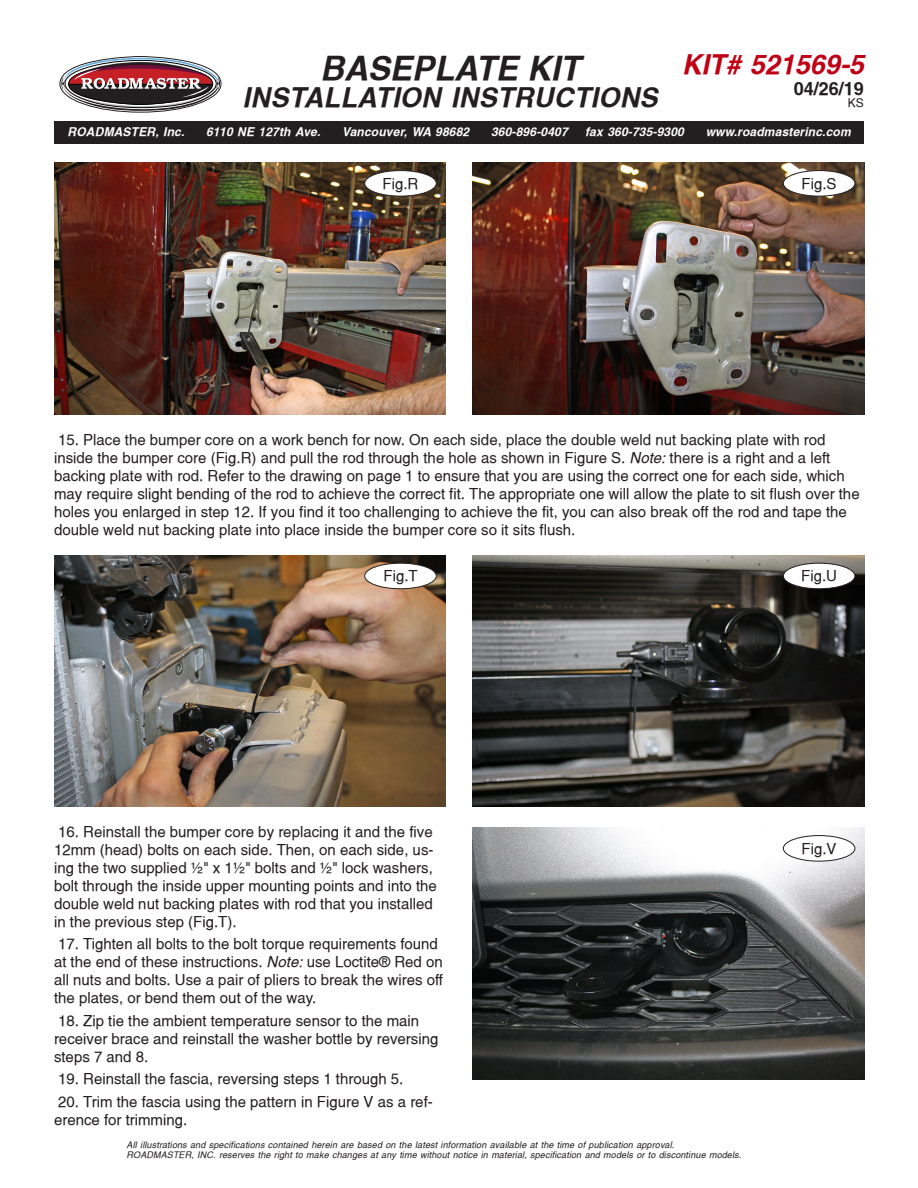
<style>
.page{position:relative;width:918px;height:1188px;background:#fff}
.page>*{position:absolute;margin:0;border:0;box-sizing:border-box;transform-origin:0 0}
.t1{font:italic 700 33px "Switzerland";color:#231f20}
.t2{font:italic 700 27px "Switzerland";letter-spacing:.015em;color:#231f20}
.t3{font:italic 700 27px "Switzerland";color:#bf0015}
.t4{font:700 18px "Switzerland";color:#231f20}
.Helv_10pt{font:15px/18px "Switzerland";color:#231f20}
.t5{font:italic 700 12px "Switzerland";letter-spacing:.015em;color:#fff}
.t6{font:12px "Switzerland";color:#231f20}
.Helv_10pt-2{font:italic 9px/10.5px "Switzerland";letter-spacing:.015em;color:#231f20}
.s1{font-style:italic}
</style>
<div class="page">
<div style="left:54px;top:122px;width:810px;height:22px;background:#231f20"></div>
<svg style="left:59px;top:56px;width:163px;height:57px"></svg>
<img style="left:54px;top:162px;width:392px;height:252px">
<div style="left:365px;top:171px;width:71px;height:25px;background:#fff;border-radius:50%"></div>
<div style="left:364px;top:170px;width:72px;height:26px;border:1px solid #231f20;border-radius:50%"></div>
<img style="left:473px;top:162px;width:391px;height:252px">
<div style="left:783px;top:171px;width:72px;height:25px;background:#fff;border-radius:50%"></div>
<div style="left:783px;top:170px;width:72px;height:26px;border:1px solid #231f20;border-radius:50%"></div>
<img style="left:54px;top:555px;width:392px;height:252px">
<div style="left:365px;top:563px;width:71px;height:26px;background:#fff;border-radius:50%"></div>
<div style="left:364px;top:563px;width:72px;height:26px;border:1px solid #231f20;border-radius:50%"></div>
<img style="left:473px;top:555px;width:391px;height:252px">
<div style="left:783px;top:563px;width:72px;height:26px;background:#fff;border-radius:50%"></div>
<div style="left:783px;top:563px;width:72px;height:26px;border:1px solid #231f20;border-radius:50%"></div>
<img style="left:473px;top:827px;width:391px;height:252px">
<div style="left:783px;top:836px;width:72px;height:25px;background:#fff;border-radius:50%"></div>
<div style="left:783px;top:835px;width:72px;height:26px;border:1px solid #231f20;border-radius:50%"></div>
<p class="t1" style="left:320px;top:49px;width:261px">BASEPLATE KIT</p>
<p class="t2" style="left:243px;top:81px;width:417px">INSTALLATION INSTRUCTIONS</p>
<h2 class="t3" style="left:682px;top:49px;width:184px">KIT# 521569-5</h2>
<p class="t4" style="left:794px;top:78px;width:72px">04/26/19</p>
<p class="t6" style="left:848px;top:96px;width:18px">KS</p>
<p class="t5" style="left:68px;top:125px;width:118px">ROADMASTER, Inc.</p>
<p class="t5" style="left:206px;top:125px;width:116px">6110 NE 127th Ave.</p>
<p class="t5" style="left:342px;top:125px;width:129px">Vancouver, WA 98682</p>
<p class="t5" style="left:491px;top:125px;width:78px">360-896-0407</p>
<p class="t5" style="left:585px;top:125px;width:100px">fax 360-735-9300</p>
<p class="t5" style="left:706px;top:125px;width:146px">www.roadmasterinc.com</p>
<p class="Helv_10pt" style="left:383px;top:174px;width:37px">Fig.R</p>
<p class="Helv_10pt" style="left:802px;top:174px;width:37px">Fig.S</p>
<p class="Helv_10pt" style="left:54px;top:430px;width:807px">15. Place the bumper core on a work bench for now. On each side, place the double weld nut backing plate with rod inside the bumper core (Fig.R) and pull the rod through the hole as shown in Figure S. <span class="s1">Note:</span> there is a right and a left backing plate with rod. Refer to the drawing on page 1 to ensure that you are using the correct one for each side, which may require slight bending of the rod to achieve the correct fit. The appropriate one will allow the plate to sit flush over the holes you enlarged in step 12. If you find it too challenging to achieve the fit, you can also break off the rod and tape the double weld nut backing plate into place inside the bumper core so it sits flush.</p>
<p class="Helv_10pt" style="left:384px;top:567px;width:36px">Fig.T</p>
<p class="Helv_10pt" style="left:801px;top:567px;width:37px">Fig.U</p>
<p class="Helv_10pt" style="left:54px;top:823px;width:384px">16. Reinstall the bumper core by replacing it and the five 12mm (head) bolts on each side. Then, on each side, us&shy;ing the two supplied ½" x 1½" bolts and ½" lock washers, bolt through the inside upper mounting points and into the double weld nut backing plates with rod that you installed in the previous step (Fig.T).</p>
<p class="Helv_10pt" style="left:54px;top:935px;width:391px">17. Tighten all bolts to the bolt torque requirements found at the end of these instructions. <span class="s1">Note:</span> use Loctite® Red on all nuts and bolts. Use a pair of pliers to break the wires off the plates, or bend them out of the way.</p>
<p class="Helv_10pt" style="left:54px;top:1012px;width:386px">18. Zip tie the ambient temperature sensor to the main receiver brace and reinstall the washer bottle by reversing steps 7 and 8.</p>
<p class="Helv_10pt" style="left:58px;top:1070px;width:347px">19. Reinstall the fascia, reversing steps 1 through 5.</p>
<p class="Helv_10pt" style="left:54px;top:1093px;width:380px">20. Trim the fascia using the pattern in Figure V as a ref&shy;erence for trimming.</p>
<p class="Helv_10pt-2" style="left:127px;top:1139px;width:616px">All illustrations and specifications contained herein are based on the latest information available at the time of publication approval.<br>ROADMASTER, INC. reserves the right to make changes at any time without notice in material, specification and models or to discontinue models.</p>
<p class="Helv_10pt" style="left:802px;top:839px;width:37px">Fig.V</p>
</div>
